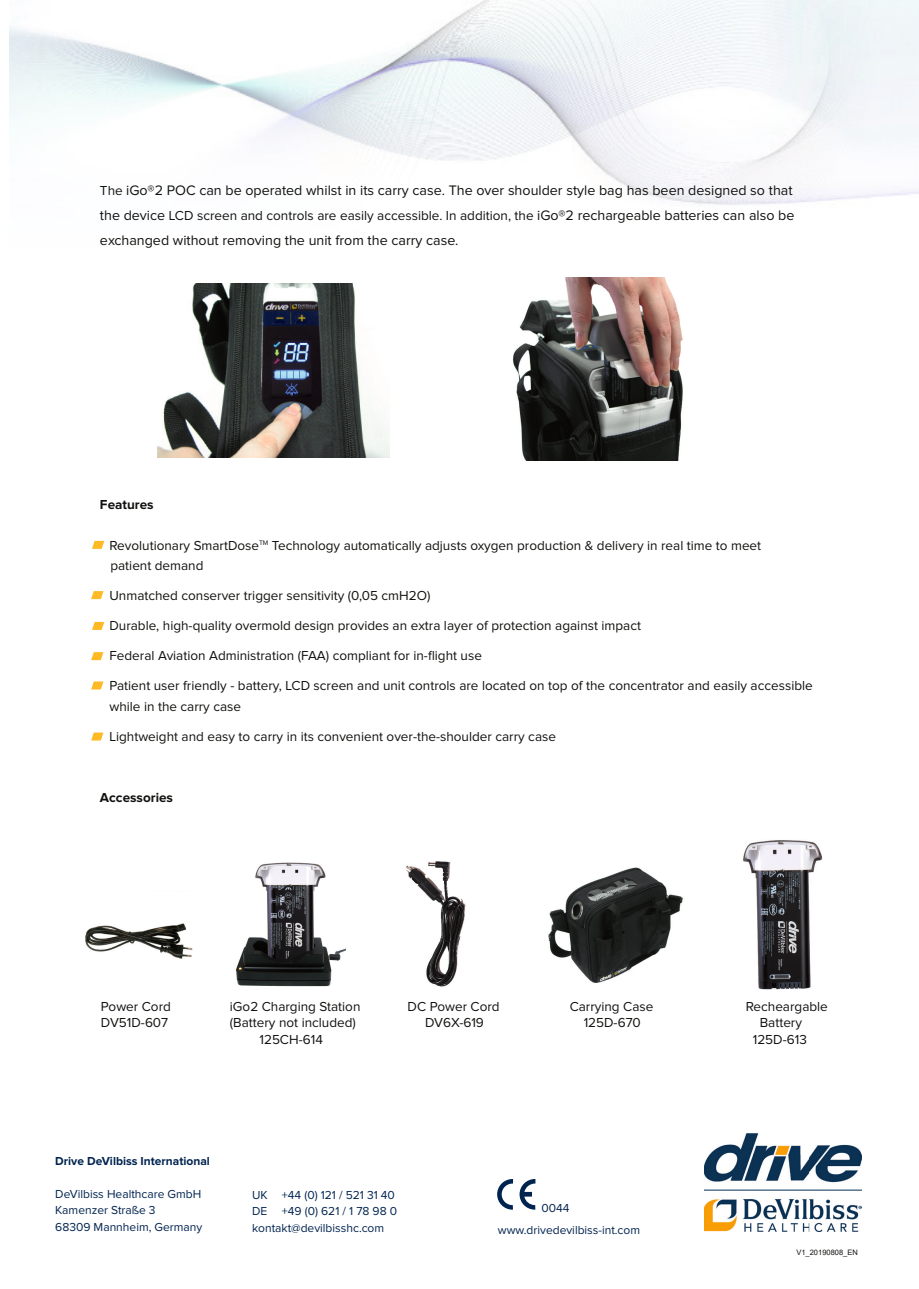
<style>
.page{position:relative;width:919px;height:1289px;background:#fff}
.page>*{position:absolute;margin:0;border:0;box-sizing:border-box;transform-origin:0 0}
.t1{font:14.25px "Proxima Nova";color:#11110f}
.t2{font:13.5px/20.2px "Proxima Nova";color:#11110f}
.t3{font:700 13.5px "Proxima Nova";color:#11110f}
.t4{font:12px/16.5px "Proxima Nova";color:#002350}
.t5{font:700 12px "Proxima Nova";color:#002350}
.t6{font:7.5px "Arial";color:#11110f}
.s1{font-size:13.5px}
.s2{font-size:14.25px}
</style>
<div class="page">
<img style="left:704px;top:1133px;width:157px;height:98px">
<img style="left:10px;top:0;width:908px;height:205px">
<svg style="left:92px;top:541px;width:12px;height:8px"></svg>
<svg style="left:91px;top:591px;width:12px;height:8px"></svg>
<svg style="left:92px;top:622px;width:12px;height:8px"></svg>
<svg style="left:91px;top:652px;width:12px;height:8px"></svg>
<svg style="left:91px;top:681px;width:12px;height:8px"></svg>
<svg style="left:91px;top:732px;width:12px;height:8px"></svg>
<img style="left:157px;top:283px;width:232px;height:174px">
<img style="left:513px;top:277px;width:170px;height:183px">
<img style="left:236px;top:862px;width:109px;height:125px">
<img style="left:406px;top:861px;width:60px;height:126px">
<img style="left:743px;top:840px;width:79px;height:149px">
<svg style="left:497px;top:1179px;width:16px;height:30px"></svg>
<svg style="left:519px;top:1179px;width:16px;height:30px"></svg>
<img style="left:85px;top:923px;width:108px;height:36px">
<img style="left:548px;top:867px;width:135px;height:116px">
<p class="t1" style="left:100px;top:184px;width:694px"><span class="s1">The</span> iGo®2 POC can be operated whilst in its carry case. The over shoulder style bag has been designed so that</p>
<p class="t2" style="left:100px;top:206px;width:696px"><span class="s2">the device</span> LCD screen and controls are easily accessible. In addition, the <span class="s2">iGo®2 rechargeable batteries can also be</span></p>
<p class="t1" style="left:100px;top:234px;width:360px">exchanged without removing the unit from the carry case.</p>
<p class="t3" style="left:100px;top:498px;width:55px">Features</p>
<p class="t2" style="left:109px;top:536px;width:653px">Revolutionary SmartDose<sup>TM</sup> Technology automatically adjusts oxygen production &amp; delivery in real time to meet patient demand</p>
<p class="t2" style="left:109px;top:586px;width:322px">Unmatched conserver trigger sensitivity (0,05 cmH2O)</p>
<p class="t2" style="left:109px;top:616px;width:533px">Durable, high-quality overmold design provides an extra layer of protection against impact</p>
<p class="t2" style="left:109px;top:646px;width:374px">Federal Aviation Administration (FAA) compliant for in-flight use</p>
<p class="t2" style="left:109px;top:676px;width:704px">Patient user friendly - battery, LCD screen and unit controls are located on top of the concentrator and easily accessible while in the carry case</p>
<p class="t2" style="left:109px;top:726px;width:448px">Lightweight and easy to carry in its convenient over-the-shoulder carry case</p>
<p class="t3" style="left:100px;top:791px;width:74px">Accessories</p>
<p class="t2" style="left:101px;top:997px;width:71px">Power Cord</p>
<p class="t2" style="left:230px;top:997px;width:132px">iGo2 Charging Station</p>
<p class="t2" style="left:407px;top:997px;width:94px">DC Power Cord</p>
<p class="t2" style="left:569px;top:997px;width:85px">Carrying Case</p>
<p class="t2" style="left:745px;top:997px;width:84px">Recheargable</p>
<p class="t2" style="left:101px;top:1013px;width:69px">DV51D-607</p>
<p class="t2" style="left:230px;top:1013px;width:127px">(Battery not included)</p>
<p class="t2" style="left:425px;top:1013px;width:60px">DV6X-619</p>
<p class="t2" style="left:583px;top:1013px;width:59px">125D-670</p>
<p class="t2" style="left:759px;top:1013px;width:44px">Battery</p>
<p class="t2" style="left:259px;top:1029px;width:65px">125CH-614</p>
<p class="t2" style="left:752px;top:1029px;width:56px">125D-613</p>
<p class="t5" style="left:55px;top:1155px;width:156px">Drive DeVilbiss International</p>
<p class="t4" style="left:55px;top:1185px;width:149px">DeVilbiss Healthcare GmbH<br>Kamenzer Straße 3<br>68309 Mannheim, Germany</p>
<p class="t4" style="left:252px;top:1186px;width:147px">UK +44 (0) 121 / 521 31 40<br>DE +49 (0) 621 / 1 78 98 0 kontakt@devilbisshc.com</p>
<p class="t4" style="left:541px;top:1199px;width:30px">0044</p>
<p class="t4" style="left:498px;top:1221px;width:144px">www.drivedevilbiss-int.com</p>
<p class="t6" style="left:796px;top:1246px;width:63px">V1_20190808_EN</p>
</div>
